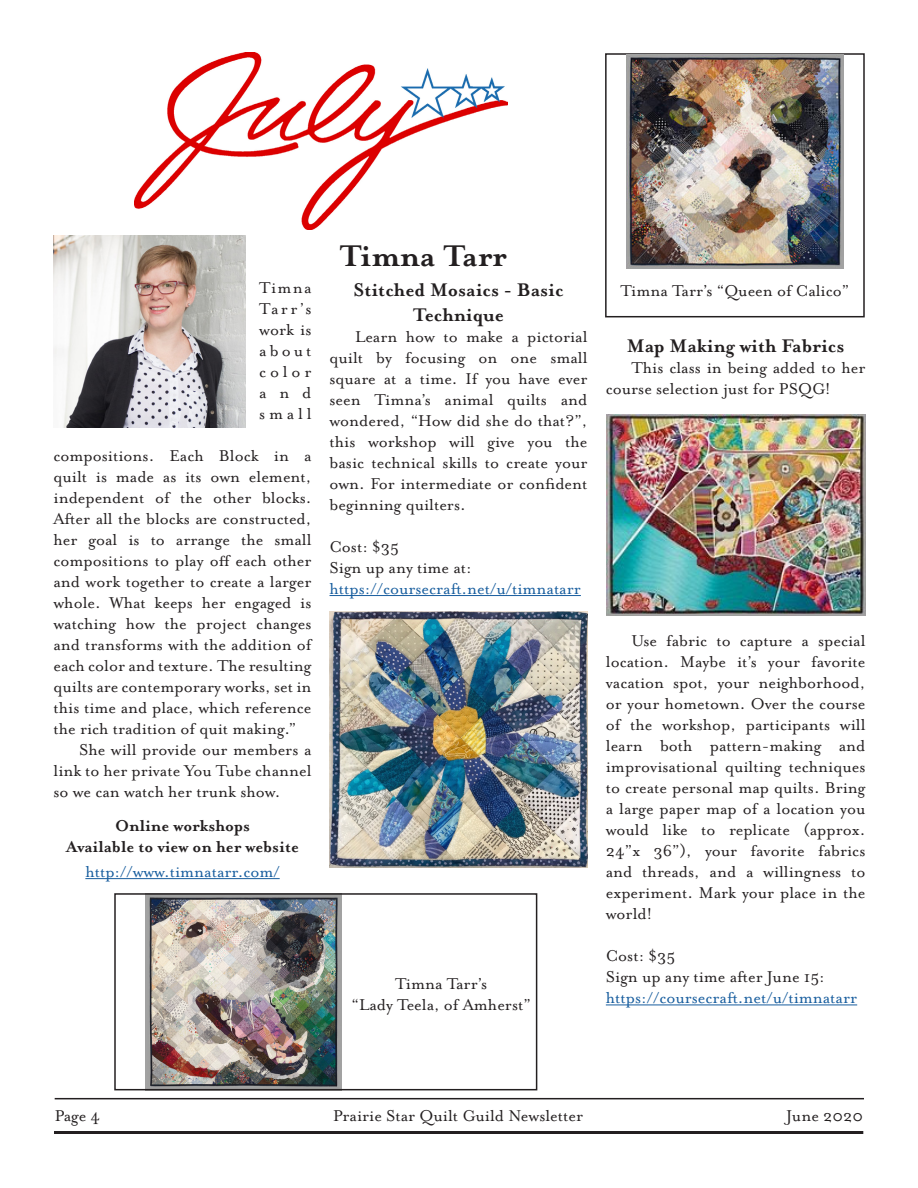
<style>
.page{position:relative;width:918px;height:1188px;background:#fff}
.page>*{position:absolute;margin:0;border:0;box-sizing:border-box;transform-origin:0 0}
.Headline{font:700 34.35px "Mrs Eaves OT";color:#231f20}
.Emphasized_body_copy{font:700 21px/25.2px "Mrs Eaves OT";color:#231f20;text-align:center}
.Body_copy{font:18px/21px "Mrs Eaves OT";color:#231f20;text-align:justify}
.Body_copy-2{font:18px "Mrs Eaves OT";color:#175d9e}
.Body_copy-3{font:700 18px "Mrs Eaves OT";color:#231f20}
.Emphasized_body_copy-2{font:700 18px "Mrs Eaves OT";color:#231f20}
</style>
<div class="page">
<hr style="left:55px;top:1098px;width:809px;height:1px;background:#231f20">
<hr style="left:54px;top:1131px;width:809px;height:3px;background:#231f20">
<div style="left:605px;top:53px;width:260px;height:264px;border:2px solid #231f20"></div>
<img style="left:134px;top:52px;width:374px;height:178px">
<hr style="left:85px;top:878px;width:195px;height:1px;background:#175d9e">
<hr style="left:330px;top:595px;width:251px;height:1px;background:#175d9e">
<img style="left:54px;top:236px;width:192px;height:192px">
<img style="left:607px;top:415px;width:259px;height:201px">
<img style="left:330px;top:611px;width:257px;height:257px">
<img style="left:626px;top:54px;width:217px;height:215px">
<hr style="left:606px;top:1005px;width:251px;height:1px;background:#175d9e">
<img style="left:145px;top:896px;width:197px;height:191px">
<div style="left:114px;top:893px;width:423px;height:197px;border:2px solid #231f20"></div>
<p class="Body_copy" style="left:259px;top:278px;width:54px">Timna Tarr’s work is about color and small</p>
<p class="Body_copy" style="left:54px;top:446px;width:260px">compositions. Each Block in a quilt is made as its own element, independent of the other blocks.<br>After all the blocks are constructed, her goal is to arrange the small compositions to play off each other and work together to create a larger whole. What keeps her engaged is watching how the project changes and transforms with the addition of each color and texture. The resulting quilts are contemporary works, set in this time and place, which reference the rich tradition of quit making.”</p>
<p class="Body_copy" style="left:54px;top:740px;width:259px;text-indent:26px">She will provide our members a link to her private You Tube channel so we can watch her trunk show.</p>
<p class="Emphasized_body_copy-2" style="left:115px;top:816px;width:136px">Online workshops</p>
<p class="Body_copy-3" style="left:66px;top:837px;width:234px">Available to view on her website</p>
<p class="Body_copy-2" style="left:85px;top:862px;width:196px">http://www.timnatarr.com/</p>
<p class="Headline" style="left:340px;top:237px;width:168px">Timna Tarr</p>
<p class="Emphasized_body_copy" style="left:353px;top:277px;width:212px">Stitched Mosaics - Basic<br>Technique</p>
<p class="Body_copy" style="left:330px;top:326px;width:260px;text-indent:26px">Learn how to make a pictorial quilt by focusing on one small square at a time. If you have ever seen Timna’s animal quilts and wondered, “How did she do that?”, this workshop will give you the basic technical skills to create your own. For intermediate or confident beginning quilters.</p>
<p class="Body_copy" style="left:330px;top:536px;width:71px">Cost: $35</p>
<p class="Body_copy" style="left:330px;top:557px;width:144px">Sign up any time at:</p>
<p class="Body_copy-2" style="left:330px;top:579px;width:253px">https://coursecraft.net/u/timnatarr</p>
<p class="Body_copy" style="left:352px;top:973px;width:181px;text-align:center">Timna Tarr’s<br>“Lady Teela, of Amherst”</p>
<p class="Body_copy" style="left:621px;top:280px;width:230px">Timna Tarr’s “Queen of Calico”</p>
<p class="Emphasized_body_copy" style="left:627px;top:334px;width:219px">Map Making with Fabrics</p>
<p class="Body_copy" style="left:606px;top:358px;width:261px;text-indent:26px">This class in being added to her course selection just for PSQG!</p>
<p class="Body_copy" style="left:606px;top:631px;width:261px;text-indent:26px">Use fabric to capture a special location. Maybe it’s your favorite vacation spot, your neighborhood, or your hometown. Over the course of the workshop, participants will learn both pattern-making and improvisational quilting techniques to create personal map quilts. Bring a large paper map of a location you would like to replicate (approx.<br>24”x 36”), your favorite fabrics and threads, and a willingness to experiment. Mark your place in the world!</p>
<p class="Body_copy" style="left:606px;top:946px;width:71px">Cost: $35</p>
<p class="Body_copy" style="left:606px;top:967px;width:221px">Sign up any time after June 15:</p>
<p class="Body_copy-2" style="left:606px;top:988px;width:253px">https://coursecraft.net/u/timnatarr</p>
<p class="Body_copy" style="left:55px;top:1106px;width:47px">Page 4</p>
<p class="Body_copy" style="left:333px;top:1106px;width:252px">Prairie Star Quilt Guild Newsletter</p>
<p class="Body_copy" style="left:786px;top:1106px;width:78px">June 2020</p>
</div>
